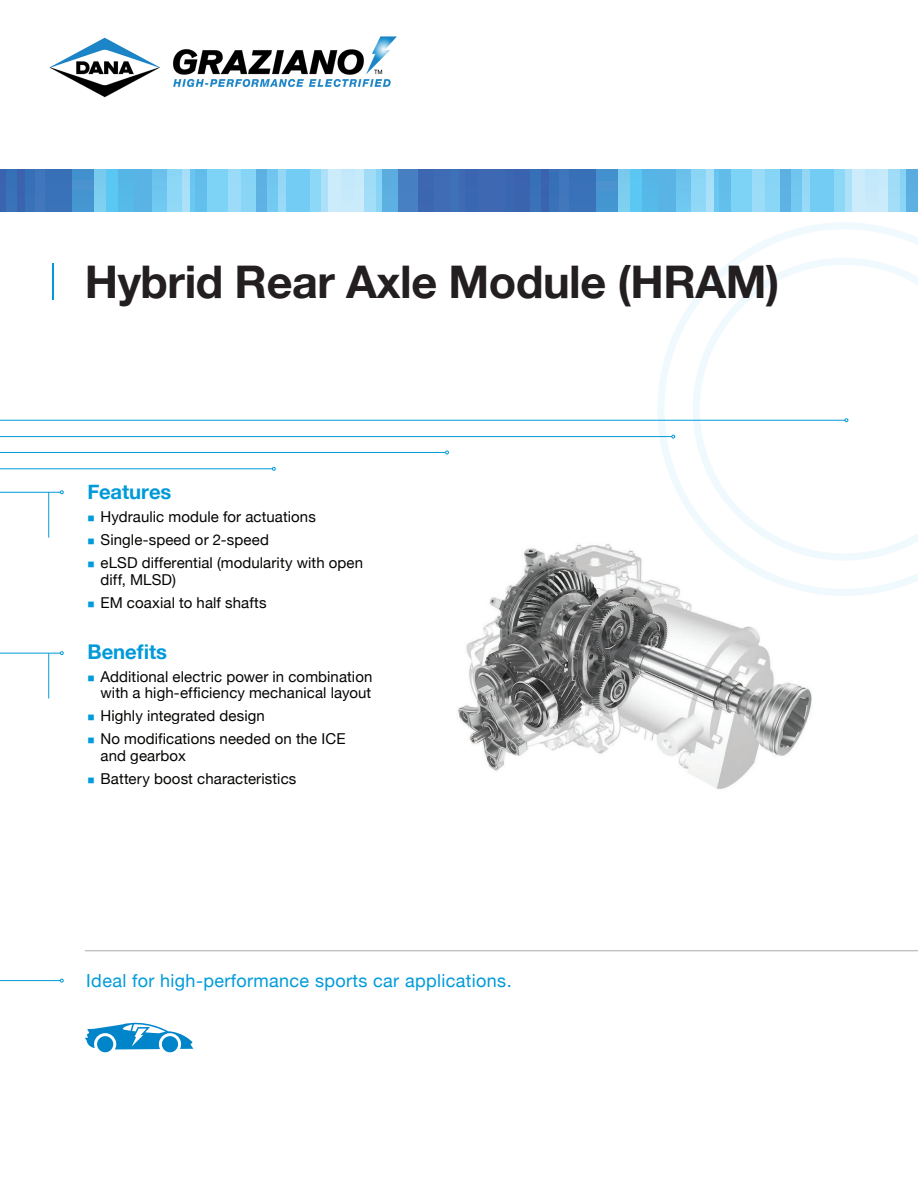
<style>
.page{position:relative;width:918px;height:1188px;background:#fff}
.page>*{position:absolute;margin:0;border:0;box-sizing:border-box;transform-origin:0 0}
.t1{font:700 45px "Helvetica Neue";letter-spacing:-.01em;color:#231f20}
.FEATURES___BENFITS{font:700 20.25px "Helvetica Neue";letter-spacing:-.005em;color:#009ad9}
.t2{font:18px "Helvetica Neue";letter-spacing:.02em;color:#009bda}
.t3{font:15px/16.5px "Helvetica Neue";letter-spacing:.005em;color:#040503}
.s1{color:#009bda}
</style>
<div class="page">
<img style="left:458px;top:544px;width:354px;height:245px">
<svg style="left:657px;top:222px;width:261px;height:374px"></svg>
<svg style="left:693px;top:258px;width:225px;height:303px"></svg>
<hr style="left:0;top:420px;width:845px;height:1px;background:#009bda">
<svg style="left:845px;top:418px;width:3px;height:4px"></svg>
<hr style="left:0;top:436px;width:672px;height:1px;background:#009bda">
<svg style="left:671px;top:435px;width:4px;height:3px"></svg>
<hr style="left:0;top:452px;width:446px;height:1px;background:#009bda">
<svg style="left:445px;top:451px;width:4px;height:3px"></svg>
<hr style="left:0;top:469px;width:272px;height:1px;background:#009bda">
<svg style="left:272px;top:467px;width:4px;height:4px"></svg>
<hr style="left:0;top:653px;width:60px;height:1px;background:#009bda">
<svg style="left:60px;top:651px;width:4px;height:4px"></svg>
<hr style="left:48px;top:653px;width:1px;height:46px;background:#009bda">
<hr style="left:0;top:492px;width:60px;height:1px;background:#009bda">
<svg style="left:60px;top:490px;width:4px;height:4px"></svg>
<hr style="left:48px;top:492px;width:1px;height:46px;background:#009bda">
<hr style="left:52px;top:263px;width:1px;height:37px;background:#009ad9">
<div style="left:453px;top:170px;width:13px;height:41px;background:#3f6ab4"></div>
<div style="left:465px;top:170px;width:14px;height:41px;background:#3a66b1"></div>
<div style="left:478px;top:170px;width:28px;height:41px;background:#3e69b2"></div>
<div style="left:505px;top:170px;width:11px;height:41px;background:#3a67b1"></div>
<div style="left:514px;top:170px;width:17px;height:41px;background:#3b64af"></div>
<div style="left:530px;top:170px;width:12px;height:41px;background:#3871b8"></div>
<div style="left:542px;top:170px;width:8px;height:41px;background:#3b63af"></div>
<div style="left:549px;top:170px;width:11px;height:41px;background:#3870b8"></div>
<div style="left:559px;top:170px;width:12px;height:41px;background:#4077bc"></div>
<div style="left:570px;top:170px;width:27px;height:41px;background:#3972b9"></div>
<div style="left:596px;top:170px;width:23px;height:41px;background:#4494cf"></div>
<svg style="left:618px;top:170px;width:13px;height:41px"></svg>
<div style="left:631px;top:170px;width:13px;height:41px;background:#5bc8f3"></div>
<div style="left:642px;top:170px;width:17px;height:41px;background:#55b8e8"></div>
<div style="left:658px;top:170px;width:20px;height:41px;background:#59b4e5"></div>
<div style="left:677px;top:170px;width:15px;height:41px;background:#6dc4ee"></div>
<div style="left:691px;top:170px;width:16px;height:41px;background:#8dd7f7"></div>
<div style="left:707px;top:170px;width:8px;height:41px;background:#a9e0f9"></div>
<div style="left:714px;top:170px;width:6px;height:41px;background:#69c7f1"></div>
<svg style="left:719px;top:170px;width:13px;height:41px"></svg>
<div style="left:732px;top:170px;width:21px;height:41px;background:#7dd3f6"></div>
<div style="left:753px;top:170px;width:13px;height:41px;background:#9bdcf8"></div>
<div style="left:765px;top:170px;width:17px;height:41px;background:#88d5f6"></div>
<div style="left:780px;top:170px;width:12px;height:41px;background:#5db1e3"></div>
<svg style="left:791px;top:170px;width:12px;height:41px"></svg>
<div style="left:803px;top:170px;width:8px;height:41px;background:#95d7f6"></div>
<div style="left:811px;top:170px;width:25px;height:41px;background:#73ccf3"></div>
<div style="left:835px;top:170px;width:11px;height:41px;background:#8ed8f7"></div>
<div style="left:845px;top:170px;width:8px;height:41px;background:#ace1f9"></div>
<div style="left:852px;top:170px;width:15px;height:41px;background:#ccecfb"></div>
<div style="left:866px;top:170px;width:14px;height:41px;background:#c5e9fa"></div>
<div style="left:880px;top:170px;width:9px;height:41px;background:#c8ebfa"></div>
<div style="left:889px;top:170px;width:12px;height:41px;background:#a2ddf8"></div>
<div style="left:901px;top:170px;width:6px;height:41px;background:#86d4f6"></div>
<div style="left:906px;top:170px;width:12px;height:41px;background:#5caee1"></div>
<div style="left:0;top:170px;width:7px;height:41px;background:#3b64af"></div>
<div style="left:6px;top:170px;width:12px;height:41px;background:#3871b8"></div>
<div style="left:18px;top:170px;width:8px;height:41px;background:#3b63af"></div>
<div style="left:25px;top:170px;width:11px;height:41px;background:#3870b8"></div>
<div style="left:35px;top:170px;width:12px;height:41px;background:#4077bc"></div>
<div style="left:46px;top:170px;width:27px;height:41px;background:#3a72b9"></div>
<div style="left:72px;top:170px;width:23px;height:41px;background:#4494d0"></div>
<svg style="left:94px;top:170px;width:13px;height:41px"></svg>
<div style="left:107px;top:170px;width:13px;height:41px;background:#5bc8f3"></div>
<div style="left:118px;top:170px;width:17px;height:41px;background:#55b8e8"></div>
<div style="left:134px;top:170px;width:20px;height:41px;background:#59b4e5"></div>
<div style="left:153px;top:170px;width:15px;height:41px;background:#6ec5ef"></div>
<div style="left:167px;top:170px;width:16px;height:41px;background:#8ed7f7"></div>
<div style="left:183px;top:170px;width:8px;height:41px;background:#aae0f9"></div>
<div style="left:190px;top:170px;width:6px;height:41px;background:#69c7f1"></div>
<svg style="left:195px;top:170px;width:13px;height:41px"></svg>
<div style="left:208px;top:170px;width:21px;height:41px;background:#7dd3f6"></div>
<div style="left:229px;top:170px;width:13px;height:41px;background:#9bdcf8"></div>
<div style="left:241px;top:170px;width:17px;height:41px;background:#88d5f6"></div>
<div style="left:256px;top:170px;width:12px;height:41px;background:#5db2e3"></div>
<svg style="left:267px;top:170px;width:12px;height:41px"></svg>
<div style="left:279px;top:170px;width:8px;height:41px;background:#96d8f7"></div>
<div style="left:287px;top:170px;width:25px;height:41px;background:#73ccf3"></div>
<div style="left:311px;top:170px;width:11px;height:41px;background:#8ed8f7"></div>
<div style="left:321px;top:170px;width:8px;height:41px;background:#ace1f9"></div>
<div style="left:328px;top:170px;width:15px;height:41px;background:#ccecfb"></div>
<div style="left:342px;top:170px;width:14px;height:41px;background:#c6eafa"></div>
<div style="left:356px;top:170px;width:9px;height:41px;background:#caebfb"></div>
<div style="left:365px;top:170px;width:12px;height:41px;background:#a2ddf8"></div>
<div style="left:377px;top:170px;width:6px;height:41px;background:#86d4f6"></div>
<div style="left:382px;top:170px;width:17px;height:41px;background:#5cafe1"></div>
<div style="left:398px;top:170px;width:23px;height:41px;background:#4780c2"></div>
<div style="left:419px;top:170px;width:18px;height:41px;background:#3d67b1"></div>
<div style="left:435px;top:170px;width:18px;height:41px;background:#3f6cb5"></div>
<div style="left:452px;top:170px;width:7px;height:41px;background:#3d71b8"></div>
<img style="left:49px;top:37px;width:348px;height:61px">
<hr style="left:0;top:980px;width:60px;height:1px;background:#009bda">
<hr style="left:85px;top:950px;width:833px;height:1px;background:#231f20">
<svg style="left:85px;top:1022px;width:108px;height:30px"></svg>
<p class="t1" style="left:85px;top:247px;width:696px">Hybrid Rear Axle Module (HRAM)</p>
<p class="FEATURES___BENFITS" style="left:88px;top:476px;width:85px">Features</p>
<p class="t3" style="left:88px;top:509px;width:230px"><span class="s1">■</span> Hydraulic module for actuations</p>
<p class="t3" style="left:88px;top:532px;width:183px"><span class="s1">■</span> Single-speed or 2-speed</p>
<p class="t3" style="left:101px;top:555px;width:264px;text-indent:-13px"><span class="s1">■</span> eLSD differential (modularity with open diff, MLSD)</p>
<p class="t3" style="left:88px;top:595px;width:181px"><span class="s1">■</span> EM coaxial to half shafts</p>
<p class="FEATURES___BENFITS" style="left:88px;top:636px;width:81px">Benefits</p>
<p class="t3" style="left:88px;top:669px;width:286px;text-align:right"><span class="s1">■</span> Additional electric power in combination with a high-efficiency mechanical layout</p>
<p class="t3" style="left:88px;top:709px;width:179px"><span class="s1">■</span> Highly integrated design</p>
<p class="t3" style="left:101px;top:732px;width:246px;text-indent:-13px"><span class="s1">■</span> No modifications needed on the ICE and gearbox</p>
<p class="t3" style="left:88px;top:771px;width:210px"><span class="s1">■</span> Battery boost characteristics</p>
<p class="t2" style="left:86px;top:968px;width:427px">Ideal for high-performance sports car applications.</p>
</div>
